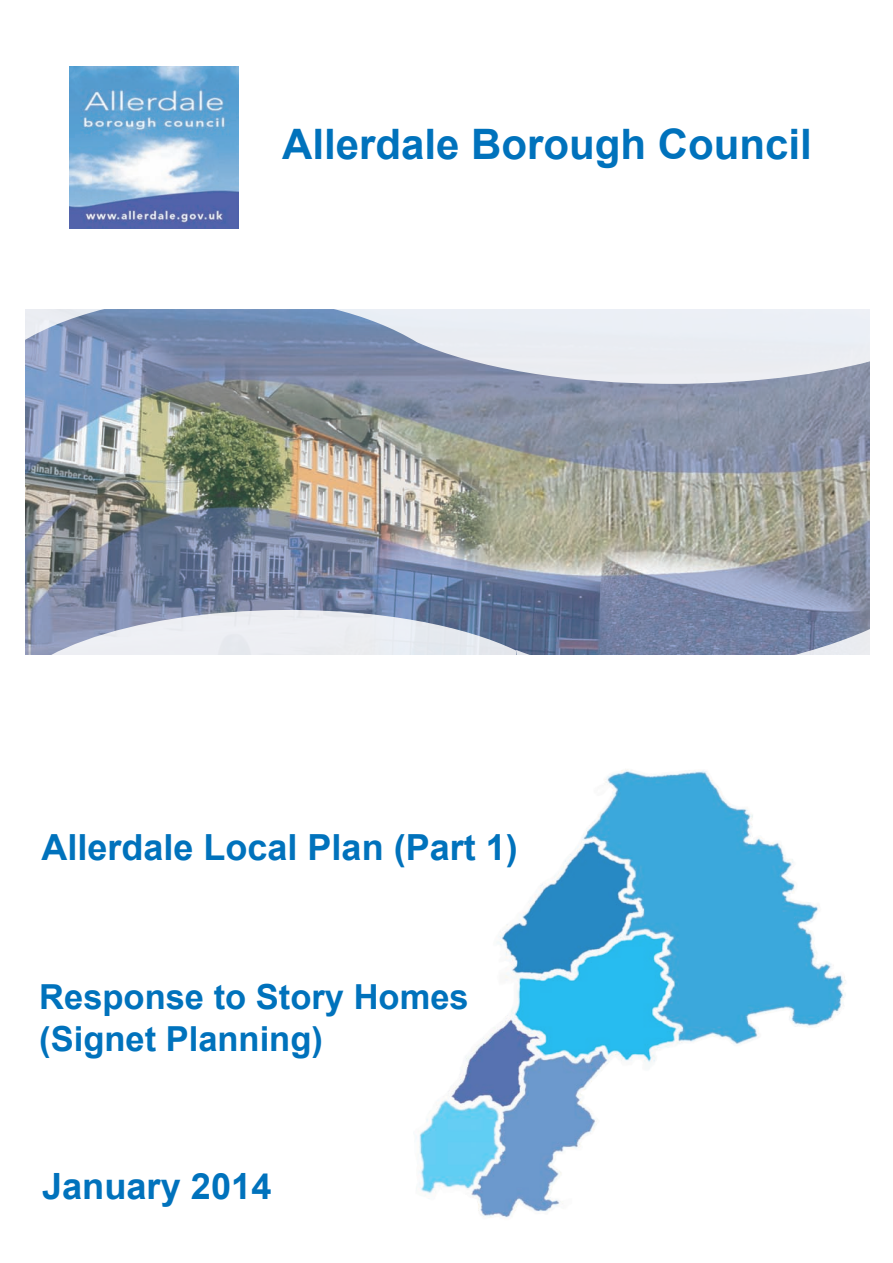
<style>
.page{position:relative;width:893px;height:1263px;background:#fff}
.page>*{position:absolute;margin:0;border:0;box-sizing:border-box;transform-origin:0 0}
.t1{font:700 42px "Arial";color:#0072bc}
.t2{font:700 36.15px "Arial";color:#0072bc}
.t3{font:700 36px "Arial";color:#0072bc}
.t4{font:700 34.5px/41.4px "Arial";color:#0072bc}
</style>
<div class="page">
<img style="left:26px;top:356px;width:844px;height:254px">
<svg style="left:397px;top:309px;width:473px;height:75px;background:#dadee8"></svg>
<svg style="left:25px;top:309px;width:392px;height:47px;background:#8296b8"></svg>
<svg style="left:25px;top:610px;width:491px;height:45px;background:#c6ccd9"></svg>
<svg style="left:516px;top:570px;width:354px;height:85px;background:#7b88a8"></svg>
<img style="left:416px;top:769px;width:430px;height:449px">
<img style="left:69px;top:66px;width:170px;height:162px">
<p class="t1" style="left:282px;top:117px;width:531px">Allerdale Borough Council</p>
<p class="t3" style="left:41px;top:823px;width:478px">Allerdale Local Plan (Part 1)</p>
<p class="t4" style="left:39px;top:978px;width:431px">Response to Story Homes (Signet Planning)</p>
<p class="t2" style="left:42px;top:1162px;width:231px">January 2014</p>
</div>
